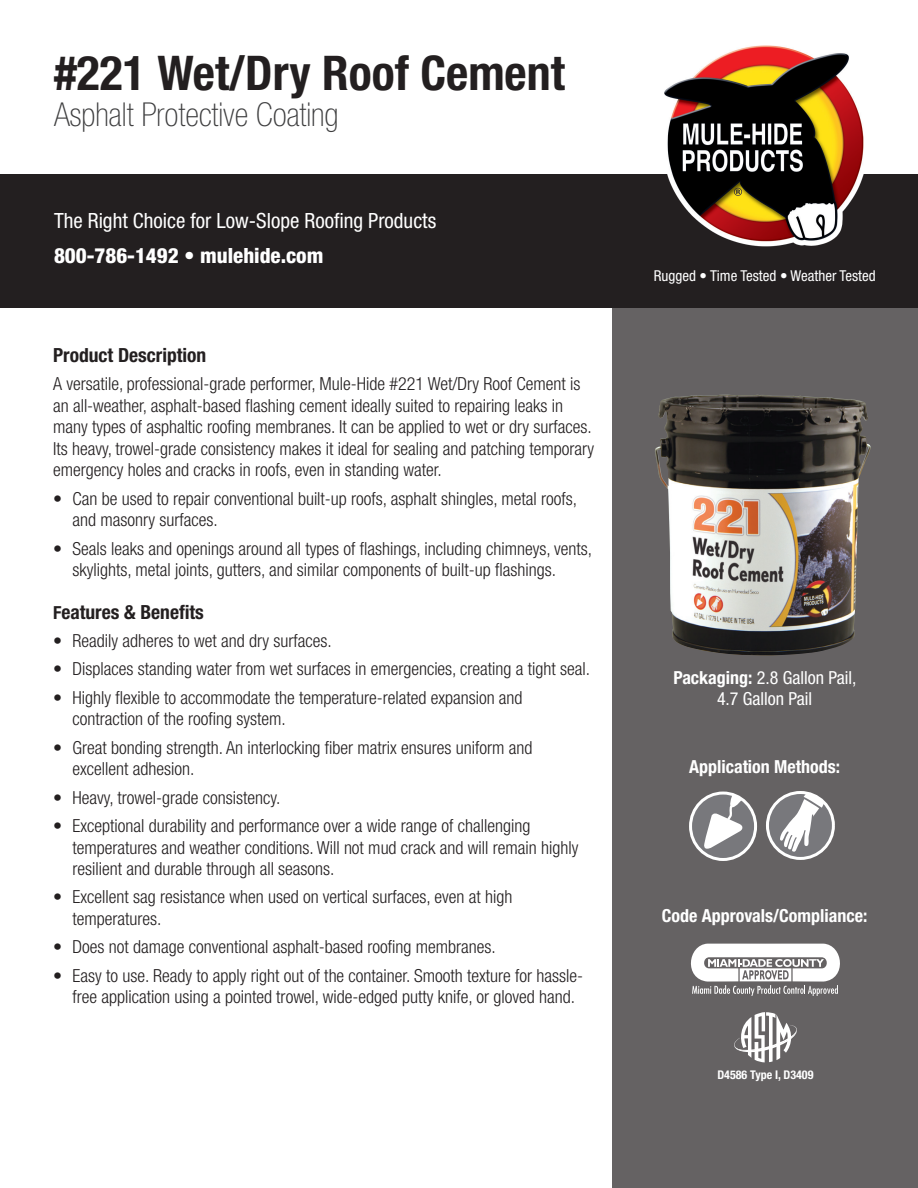
<style>
.page{position:relative;width:918px;height:1188px;background:#fff}
.page>*{position:absolute;margin:0;border:0;box-sizing:border-box;transform-origin:0 0}
.t1{font:700 condensed 47.85px "Helvetica Neue LT Std";color:#231f20}
.t2{font:100 condensed 33px "Helvetica Neue LT Std";color:#3e3e3f}
.t3{font:condensed 21px "Helvetica Neue LT Std";color:#fff}
.t4{font:800 condensed 21px "Helvetica Neue LT Std";color:#fff}
.t5{font:700 condensed 19.5px "Helvetica Neue LT Std";color:#231f20}
.t6{font:300 condensed 18px/21.6px "Helvetica Neue LT Std";color:#231f20}
.t7{font:700 condensed 18px "Helvetica Neue LT Std";color:#fff}
.t8{font:condensed 18px/21px "Helvetica Neue LT Std";color:#fff;text-align:center}
.t9{font:condensed 15px "Helvetica Neue LT Std";color:#fff}
.t10{font:700 condensed 12px "Helvetica Neue LT Std";color:#fff}
.s1{font-size:18px}
.s2{font-weight:700}
</style>
<div class="page">
<div style="left:612px;top:307px;width:306px;height:881px;background:#656263"></div>
<div style="left:0;top:174px;width:918px;height:134px;background:#231f20"></div>
<img style="left:664px;top:45px;width:200px;height:202px">
<svg style="left:691px;top:944px;width:149px;height:52px"></svg>
<svg style="left:734px;top:1012px;width:63px;height:50px"></svg>
<img style="left:655px;top:395px;width:216px;height:260px">
<svg style="left:691px;top:793px;width:65px;height:67px"></svg>
<svg style="left:704px;top:793px;width:52px;height:56px"></svg>
<div style="left:689px;top:792px;width:68px;height:69px;border:3px solid #fff;border-radius:50%"></div>
<svg style="left:766px;top:791px;width:69px;height:69px"></svg>
<svg style="left:780px;top:792px;width:45px;height:60px"></svg>
<h1 class="t1" style="left:54px;top:44px;width:512px">#221 Wet/Dry Roof Cement</h1>
<h2 class="t2" style="left:54px;top:96px;width:286px">Asphalt Protective Coating</h2>
<p class="t3" style="left:54px;top:209px;width:384px">The Right Choice for Low-Slope Roofing Products</p>
<p class="t4" style="left:54px;top:243px;width:271px">800-786-1492 • mulehide.com</p>
<p class="t5" style="left:53px;top:343px;width:155px">Product Description</p>
<p class="t6" style="left:53px;top:373px;width:543px">A versatile, professional-grade performer, Mule-Hide #221 Wet/Dry Roof Cement is an all-weather, asphalt-based flashing cement ideally suited to repairing leaks in many types of asphaltic roofing membranes. It can be applied to wet or dry surfaces.<br>Its heavy, trowel-grade consistency makes it ideal for sealing and patching temporary emergency holes and cracks in roofs, even in standing water.</p>
<p class="t6" style="left:73px;top:487px;width:506px;text-indent:-19px">• Can be used to repair conventional built-up roofs, asphalt shingles, metal roofs, and masonry surfaces.</p>
<p class="t6" style="left:73px;top:537px;width:521px;text-indent:-19px">• Seals leaks and openings around all types of flashings, including chimneys, vents, skylights, metal joints, gutters, and similar components of built-up flashings.</p>
<p class="t5" style="left:53px;top:600px;width:152px"><span class="s1">F</span>eatures &amp; Benefits</p>
<p class="t6" style="left:53px;top:630px;width:280px">• Readily adheres to wet and dry surfaces.</p>
<p class="t6" style="left:53px;top:658px;width:539px">• Displaces standing water from wet surfaces in emergencies, creating a tight seal.</p>
<p class="t6" style="left:73px;top:686px;width:452px;text-indent:-19px">• Highly flexible to accommodate the temperature-related expansion and contraction of the roofing system.</p>
<p class="t6" style="left:73px;top:736px;width:462px;text-indent:-19px">• Great bonding strength. An interlocking fiber matrix ensures uniform and excellent adhesion.</p>
<p class="t6" style="left:53px;top:786px;width:229px">• Heavy, trowel-grade consistency.</p>
<p class="t6" style="left:73px;top:815px;width:507px;text-indent:-19px">• Exceptional durability and performance over a wide range of challenging temperatures and weather conditions. Will not mud crack and will remain highly resilient and durable through all seasons.</p>
<p class="t6" style="left:73px;top:886px;width:441px;text-indent:-19px">• Excellent sag resistance when used on vertical surfaces, even at high temperatures.</p>
<p class="t6" style="left:53px;top:936px;width:444px">• Does not damage conventional asphalt-based roofing membranes.</p>
<p class="t6" style="left:73px;top:964px;width:512px;text-indent:-19px">• Easy to use. Ready to apply right out of the container. Smooth texture for hassle&shy;free application using a pointed trowel, wide-edged putty knife, or gloved hand.</p>
<p class="t9" style="left:654px;top:267px;width:223px">Rugged • Time Tested • Weather Tested</p>
<p class="t8" style="left:673px;top:667px;width:185px"><span class="s2">Packaging:</span> 2.8 Gallon Pail,<br>4.7 Gallon Pail</p>
<p class="t7" style="left:689px;top:756px;width:153px">Application Methods:</p>
<p class="t7" style="left:662px;top:905px;width:207px">Code Approvals/Compliance:</p>
<p class="t10" style="left:717px;top:1068px;width:98px">D4586 Type I, D3409</p>
</div>
